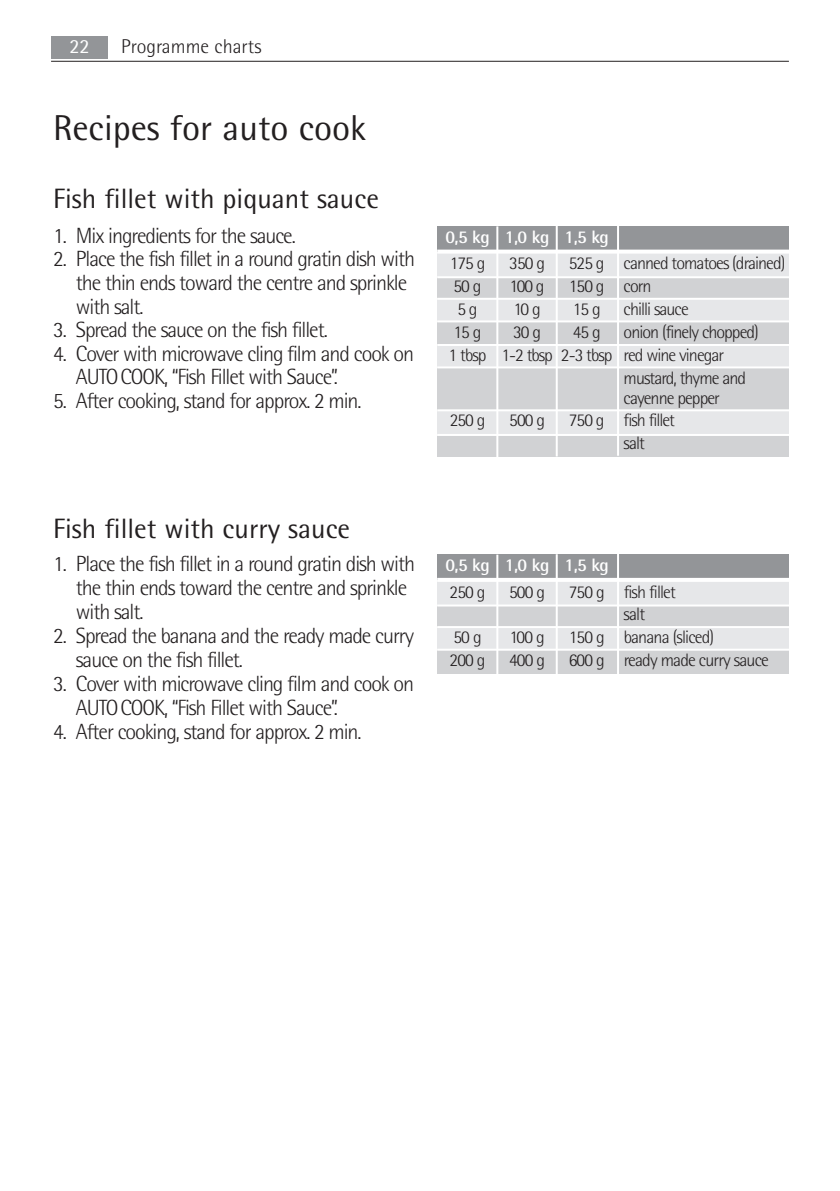
<style>
.page{position:relative;width:840px;height:1191px;background:#fff}
.page>*{position:absolute;margin:0;border:0;box-sizing:border-box;transform-origin:0 0}
.t1{font:36px "Rotis Semi Sans";color:#231f20}
.t2{font:28px "Rotis Semi Sans";color:#231f20}
.t3{font:300 22px/23.6px "Rotis Semi Sans";letter-spacing:-.05em;color:#231f20}
.t4{font:300 20px "Rotis Semi Sans";color:#231f20}
.t5{font:20px "Rotis Semi Sans";color:#fff}
.t6{font:300 18px/22.8px "Rotis Semi Sans";letter-spacing:-.055em;color:#231f20}
.t7{font:700 18px "Rotis Semi Sans";letter-spacing:-.025em;color:#fff}
</style>
<div class="page">
<hr style="left:51px;top:61px;width:737px;height:1px;background:#231f20">
<div style="left:51px;top:37px;width:57px;height:22px;background:#939598"></div>
<div style="left:437px;top:226px;width:351px;height:230px;background:#e6e7e9"></div>
<div style="left:437px;top:226px;width:351px;height:26px;background:#939598"></div>
<div style="left:437px;top:322px;width:351px;height:23px;background:#d1d2d4"></div>
<hr style="left:437px;top:250px;width:351px;height:4px;background:#fff">
<div style="left:437px;top:278px;width:351px;height:20px;background:#d1d2d4"></div>
<div style="left:437px;top:368px;width:351px;height:42px;background:#d1d2d4"></div>
<div style="left:437px;top:436px;width:351px;height:20px;background:#d1d2d4"></div>
<hr style="left:616px;top:225px;width:2px;height:231px;background:#fff">
<hr style="left:555px;top:226px;width:2px;height:230px;background:#fff">
<hr style="left:496px;top:226px;width:2px;height:232px;background:#fff">
<hr style="left:437px;top:276px;width:351px;height:2px;background:#fff">
<hr style="left:437px;top:298px;width:351px;height:2px;background:#fff">
<hr style="left:437px;top:344px;width:351px;height:2px;background:#fff">
<hr style="left:437px;top:366px;width:351px;height:2px;background:#fff">
<hr style="left:437px;top:409px;width:351px;height:2px;background:#fff">
<hr style="left:437px;top:434px;width:351px;height:2px;background:#fff">
<hr style="left:437px;top:320px;width:351px;height:2px;background:#fff">
<div style="left:437px;top:554px;width:351px;height:120px;background:#e6e7e9"></div>
<div style="left:437px;top:554px;width:351px;height:26px;background:#939598"></div>
<div style="left:437px;top:650px;width:351px;height:23px;background:#d1d2d4"></div>
<hr style="left:437px;top:578px;width:351px;height:4px;background:#fff">
<div style="left:437px;top:606px;width:351px;height:20px;background:#d1d2d4"></div>
<hr style="left:616px;top:549px;width:2px;height:131px;background:#fff">
<hr style="left:555px;top:554px;width:2px;height:121px;background:#fff">
<hr style="left:496px;top:554px;width:2px;height:120px;background:#fff">
<hr style="left:437px;top:604px;width:351px;height:2px;background:#fff">
<hr style="left:437px;top:626px;width:351px;height:2px;background:#fff">
<hr style="left:437px;top:648px;width:351px;height:2px;background:#fff">
<p class="t5" style="left:69px;top:39px;width:22px">22</p>
<p class="t4" style="left:121px;top:39px;width:142px">Programme charts</p>
<h1 class="t1" style="left:53px;top:115px;width:314px">Recipes for auto cook</h1>
<p class="t2" style="left:53px;top:188px;width:327px">Fish fillet with piquant sauce</p>
<p class="t3" style="left:53px;top:226px;width:244px">1. Mix ingredients for the sauce.</p>
<p class="t7" style="left:445px;top:231px;width:165px">0,5 kg 1,0 kg 1,5 kg</p>
<p class="t3" style="left:76px;top:249px;width:340px;text-indent:-23px">2. Place the fish fillet in a round gratin dish with the thin ends toward the centre and sprinkle with salt.</p>
<p class="t3" style="left:53px;top:320px;width:276px">3. Spread the sauce on the fish fillet.</p>
<p class="t3" style="left:76px;top:344px;width:339px;text-indent:-23px">4. Cover with microwave cling film and cook on<br>AUTO COOK, “Fish Fillet with Sauce”.</p>
<p class="t3" style="left:53px;top:391px;width:310px">5. After cooking, stand for approx. 2 min.</p>
<p class="t6" style="left:449px;top:254px;width:37px">175 g</p>
<p class="t6" style="left:509px;top:254px;width:37px">350 g</p>
<p class="t6" style="left:568px;top:254px;width:218px">525 g canned tomatoes (drained)</p>
<p class="t6" style="left:453px;top:276px;width:29px">50 g</p>
<p class="t6" style="left:509px;top:276px;width:36px">100 g</p>
<p class="t6" style="left:568px;top:276px;width:84px">150 g corn</p>
<p class="t6" style="left:457px;top:299px;width:22px">5 g</p>
<p class="t6" style="left:513px;top:299px;width:29px">10 g</p>
<p class="t6" style="left:572px;top:299px;width:29px">15 g</p>
<p class="t6" style="left:623px;top:299px;width:67px">chilli sauce</p>
<p class="t6" style="left:453px;top:322px;width:29px">15 g</p>
<p class="t6" style="left:513px;top:322px;width:29px">30 g</p>
<p class="t6" style="left:572px;top:322px;width:29px">45 g</p>
<p class="t6" style="left:623px;top:322px;width:137px">onion (finely chopped)</p>
<p class="t6" style="left:448px;top:345px;width:277px">1 tbsp 1-2 tbsp 2-3 tbsp red wine vinegar</p>
<p class="t6" style="left:623px;top:368px;width:124px">mustard, thyme and</p>
<p class="t6" style="left:623px;top:388px;width:98px">cayenne pepper</p>
<p class="t6" style="left:449px;top:411px;width:37px">250 g</p>
<p class="t6" style="left:509px;top:411px;width:37px">500 g</p>
<p class="t6" style="left:623px;top:411px;width:53px;text-indent:-55px">750 g fish fillet salt</p>
<p class="t2" style="left:53px;top:519px;width:298px">Fish fillet with curry sauce</p>
<p class="t3" style="left:53px;top:554px;width:363px">1. Place the fish fillet in a round gratin dish with</p>
<p class="t7" style="left:445px;top:559px;width:165px">0,5 kg 1,0 kg 1,5 kg</p>
<p class="t3" style="left:76px;top:578px;width:332px">the thin ends toward the centre and sprinkle with salt.</p>
<p class="t3" style="left:76px;top:626px;width:339px;text-indent:-23px">2. Spread the banana and the ready made curry sauce on the fish fillet.</p>
<p class="t3" style="left:76px;top:674px;width:339px;text-indent:-23px">3. Cover with microwave cling film and cook on<br>AUTO COOK, “Fish Fillet with Sauce”.</p>
<p class="t3" style="left:53px;top:722px;width:310px">4. After cooking, stand for approx. 2 min.</p>
<p class="t6" style="left:449px;top:582px;width:37px">250 g</p>
<p class="t6" style="left:509px;top:582px;width:38px">500 g</p>
<p class="t6" style="left:623px;top:582px;width:54px;text-indent:-55px">750 g fish fillet salt</p>
<p class="t6" style="left:453px;top:627px;width:30px">50 g</p>
<p class="t6" style="left:509px;top:627px;width:37px">100 g</p>
<p class="t6" style="left:568px;top:627px;width:147px">150 g banana (sliced)</p>
<p class="t6" style="left:449px;top:650px;width:37px">200 g</p>
<p class="t6" style="left:509px;top:650px;width:38px">400 g</p>
<p class="t6" style="left:568px;top:650px;width:202px">600 g ready made curry sauce</p>
</div>
